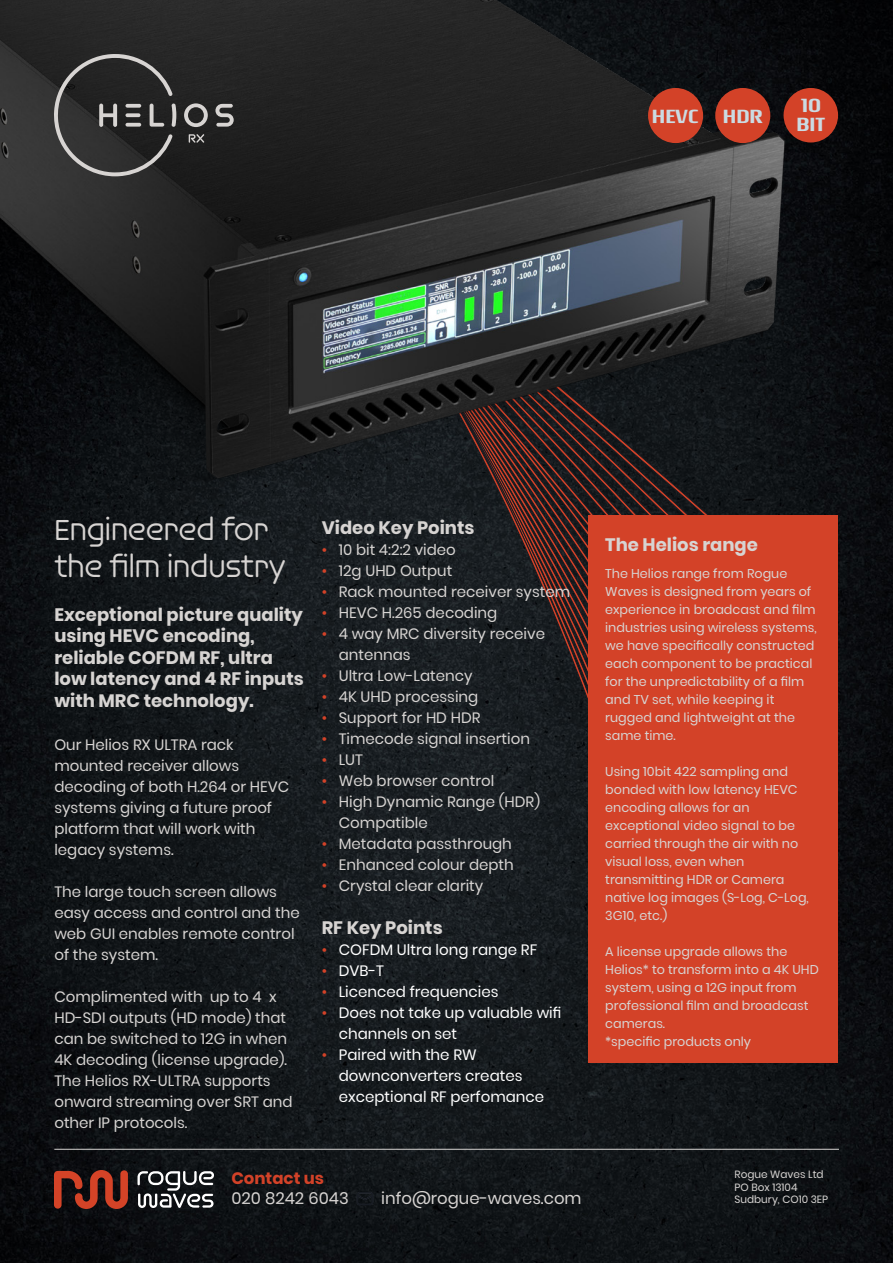
<style>
.page{position:relative;width:893px;height:1263px;background:#fff}
.page>*{position:absolute;margin:0;border:0;box-sizing:border-box;transform-origin:0 0}
.t1{font:500 31.5px/37.8px "Omnium";color:#d7d4d2}
.t2{font:500 20.1px "Rogue Sans Ext";color:#cbdbe2}
.t3{font:700 18px/21.6px "Poppins";color:#d7d4d2}
.t4{font:16.5px/19.8px "Poppins";color:#d7d4d2}
.t5{font:15px/21px "Poppins";color:#d7d4d2}
.t6{font:15px/21px "Poppins";color:#fff}
.t7{font:12.75px "Poppins";color:#d7d4d2}
.t8{font:10.5px/12.6px "Poppins";color:#d7d4d2}
.s1{color:#d34228}
.s2{font-weight:700;color:#d34228}
</style>
<div class="page">
<img style="left:0;top:656px;width:893px;height:607px">
<svg style="left:0;top:656px;width:588px;height:239px;background:#15191d"></svg>
<img style="left:0;top:0;width:893px;height:656px">
<div style="left:784px;top:88px;width:54px;height:54px;background:#d34228;border-radius:50%"></div>
<div style="left:715px;top:88px;width:55px;height:55px;background:#d34228;border-radius:50%"></div>
<div style="left:648px;top:88px;width:55px;height:55px;background:#d34228;border-radius:50%"></div>
<svg style="left:184px;top:103px;width:24px;height:24px"></svg>
<svg style="left:215px;top:104px;width:19px;height:23px"></svg>
<svg style="left:52px;top:52px;width:124px;height:124px;background:#3c3c3c"></svg>
<svg style="left:189px;top:134px;width:15px;height:9px"></svg>
<svg style="left:138px;top:1171px;width:76px;height:37px"></svg>
<svg style="left:54px;top:1170px;width:74px;height:39px;background:#72281b"></svg>
<hr style="left:54px;top:1149px;width:785px;height:1px;background:#d7d4d2">
<svg style="left:357px;top:1192px;width:16px;height:13px"></svg>
<div style="left:588px;top:515px;width:250px;height:548px;background:#d34228"></div>
<p class="t2" style="left:652px;top:105px;width:48px">HEVC</p>
<p class="t2" style="left:723px;top:105px;width:41px">HDR</p>
<p class="t2" style="left:800px;top:93px;width:22px">10</p>
<p class="t2" style="left:796px;top:112px;width:30px">BIT</p>
<p class="t1" style="left:54px;top:510px;width:233px">Engineered for the film industry</p>
<p class="t3" style="left:54px;top:604px;width:251px">Exceptional picture quality using HEVC encoding, reliable COFDM RF, ultra low latency and 4 RF inputs with MRC technology.</p>
<p class="t5" style="left:54px;top:734px;width:236px">Our Helios RX ULTRA rack mounted receiver allows decoding of both H.264 or HEVC systems giving a future proof platform that will work with legacy systems.</p>
<p class="t5" style="left:54px;top:881px;width:247px">The large touch screen allows easy access and control and the web GUI enables remote control of the system.</p>
<p class="t5" style="left:54px;top:986px;width:240px">Complimented with up to 4 x<br>HD-SDI outputs (HD mode) that can be switched to 12G in when<br>4K decoding (license upgrade).<br>The Helios RX-ULTRA supports onward streaming over SRT and other IP protocols.</p>
<p class="t3" style="left:322px;top:517px;width:154px">Video Key Points</p>
<p class="t5" style="left:322px;top:539px;width:136px"><span class="s1">•</span> 10 bit 4:2:2 video</p>
<p class="t5" style="left:322px;top:560px;width:132px"><span class="s1">•</span> 12g UHD Output</p>
<p class="t5" style="left:322px;top:581px;width:250px"><span class="s1">•</span> Rack mounted receiver system</p>
<p class="t5" style="left:322px;top:602px;width:177px"><span class="s1">•</span> HEVC H.265 decoding</p>
<p class="t5" style="left:339px;top:623px;width:208px;text-indent:-17px"><span class="s1">•</span> 4 way MRC diversity receive antennas</p>
<p class="t5" style="left:322px;top:665px;width:152px"><span class="s1">•</span> Ultra Low-Latency</p>
<p class="t5" style="left:322px;top:686px;width:158px"><span class="s1">•</span> 4K UHD processing</p>
<p class="t5" style="left:322px;top:707px;width:160px"><span class="s1">•</span> Support for HD HDR</p>
<p class="t5" style="left:322px;top:728px;width:210px"><span class="s1">•</span> Timecode signal insertion</p>
<p class="t5" style="left:322px;top:749px;width:43px"><span class="s1">•</span> LUT</p>
<p class="t5" style="left:322px;top:770px;width:174px"><span class="s1">•</span> Web browser control</p>
<p class="t5" style="left:339px;top:791px;width:203px;text-indent:-17px"><span class="s1">•</span> High Dynamic Range (HDR)<br>Compatible</p>
<p class="t5" style="left:322px;top:833px;width:192px"><span class="s1">•</span> Metadata passthrough</p>
<p class="t5" style="left:322px;top:854px;width:194px"><span class="s1">•</span> Enhanced colour depth</p>
<p class="t5" style="left:322px;top:875px;width:163px"><span class="s1">•</span> Crystal clear clarity</p>
<p class="t3" style="left:322px;top:917px;width:122px">RF Key Points</p>
<p class="t6" style="left:322px;top:940px;width:217px"><span class="s1">•</span> COFDM Ultra long range RF</p>
<p class="t6" style="left:322px;top:961px;width:64px"><span class="s1">•</span> DVB-T</p>
<p class="t6" style="left:322px;top:982px;width:178px"><span class="s1">•</span> Licenced frequencies</p>
<p class="t6" style="left:339px;top:1003px;width:224px;text-indent:-17px"><span class="s1">•</span> Does not take up valuable wifi channels on set</p>
<p class="t6" style="left:339px;top:1045px;width:207px;text-indent:-17px"><span class="s1">•</span> Paired with the RW downconverters creates exceptional RF perfomance</p>
<p class="t4" style="left:231px;top:1168px;width:119px"><span class="s2">Contact us<br></span>020 8242 6043</p>
<p class="t4" style="left:381px;top:1188px;width:202px">info@rogue-waves.com</p>
<p class="t3" style="left:605px;top:534px;width:154px">The Helios range</p>
<p class="t7" style="left:605px;top:566px;width:184px">The Helios range from Rogue</p>
<p class="t7" style="left:605px;top:584px;width:208px">Waves is designed from years of</p>
<p class="t7" style="left:605px;top:602px;width:212px">experience in broadcast and film</p>
<p class="t7" style="left:605px;top:620px;width:213px">industries using wireless systems,</p>
<p class="t7" style="left:605px;top:638px;width:211px">we have specifically constructed</p>
<p class="t7" style="left:605px;top:656px;width:209px">each component to be practical</p>
<p class="t7" style="left:605px;top:674px;width:200px">for the unpredictability of a film</p>
<p class="t7" style="left:605px;top:692px;width:171px">and TV set, while keeping it</p>
<p class="t7" style="left:605px;top:710px;width:191px">rugged and lightweight at the</p>
<p class="t7" style="left:605px;top:728px;width:72px">same time.</p>
<p class="t7" style="left:605px;top:764px;width:184px">Using 10bit 422 sampling and</p>
<p class="t7" style="left:605px;top:782px;width:194px">bonded with low latency HEVC</p>
<p class="t7" style="left:605px;top:800px;width:146px">encoding allows for an</p>
<p class="t7" style="left:605px;top:818px;width:191px">exceptional video signal to be</p>
<p class="t7" style="left:605px;top:836px;width:195px">carried through the air with no</p>
<p class="t7" style="left:605px;top:854px;width:141px">visual loss, even when</p>
<p class="t7" style="left:605px;top:872px;width:181px">transmitting HDR or Camera</p>
<p class="t7" style="left:605px;top:890px;width:205px">native log images (S-Log, C-Log,</p>
<p class="t7" style="left:605px;top:908px;width:64px">3G10, etc.)</p>
<p class="t7" style="left:605px;top:944px;width:184px">A license upgrade allows the</p>
<p class="t7" style="left:605px;top:962px;width:215px">Helios* to transform into a 4K UHD</p>
<p class="t7" style="left:605px;top:980px;width:193px">system, using a 12G input from</p>
<p class="t7" style="left:605px;top:998px;width:205px">professional film and broadcast</p>
<p class="t7" style="left:605px;top:1016px;width:61px">cameras.</p>
<p class="t7" style="left:605px;top:1034px;width:147px">*specific products only</p>
<p class="t8" style="left:734px;top:1168px;width:95px">Rogue Waves Ltd<br>PO Box 13104<br>Sudbury, CO10 3EP</p>
</div>
